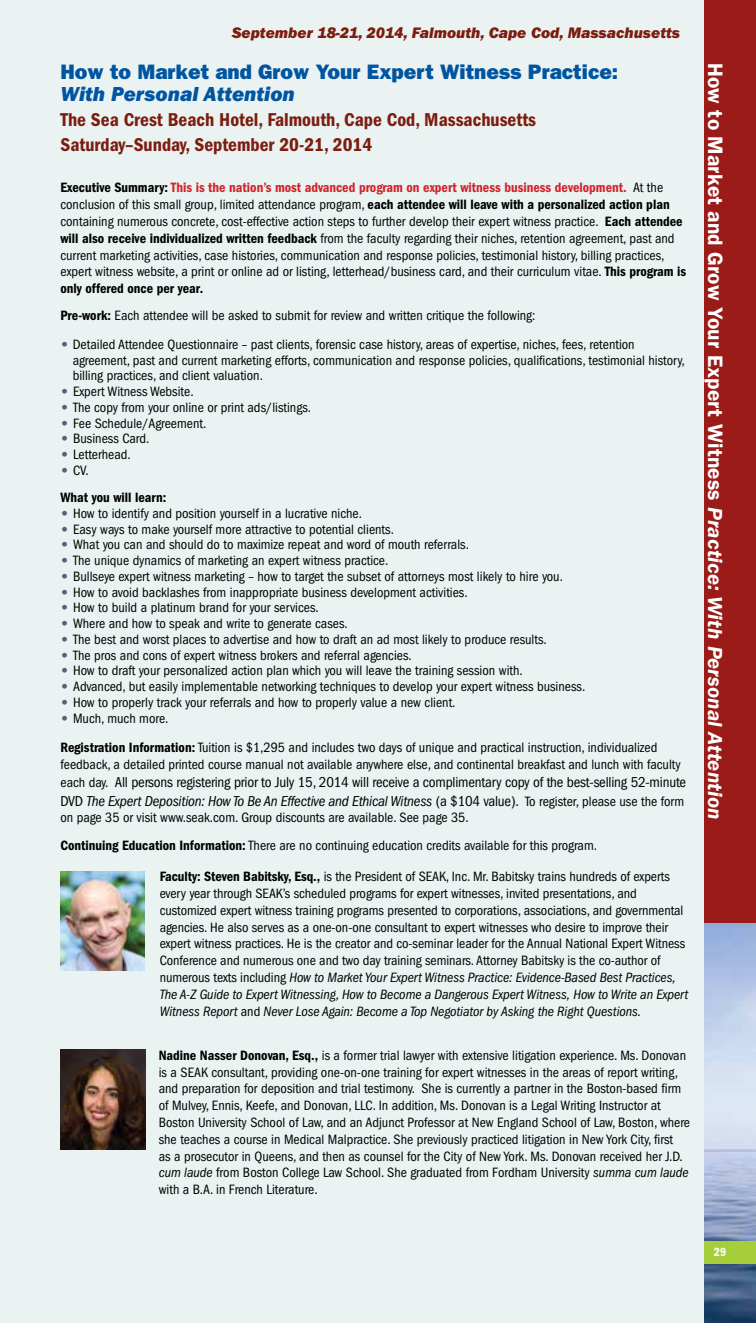
<style>
.page{position:relative;width:756px;height:1323px;background:#eaf2f2}
.page>*{position:absolute;margin:0;border:0;box-sizing:border-box;transform-origin:0 0}
.t1{font:600 21px "Franklin Gothic";letter-spacing:.005em;color:#fff}
.t2{font:800 21px "Franklin Gothic";color:#0055a1}
.t3{font:italic 800 21px "Franklin Gothic";color:#0055a1}
.t4{font:600 condensed 19.25px/24.5px "Franklin Gothic";color:#7c1d0f}
.t5{font:italic 800 15.75px "Franklin Gothic";color:#7c1d0f}
.t6{font:condensed 14.88px/18.4px "Franklin Gothic";letter-spacing:-.01em;color:#000}
.t7{font:condensed 14px/16.8px "Franklin Gothic";color:#000}
.t8{font:600 condensed 14px/27.3px "Franklin Gothic";color:#000}
.t9{font:600 condensed 12.25px "Franklin Gothic";color:#fff}
.s1{font-weight:600}
.s2{font-weight:600;color:#d2232a}
.s3{font-weight:800;font-stretch:normal;color:#55617c}
.s4{font-weight:400}
.s5{font-size:14px}
.s6{font-style:italic}
</style>
<div class="page">
<img style="left:60px;top:872px;width:85px;height:99px">
<img style="left:60px;top:1050px;width:85px;height:100px">
<div style="left:704px;top:0;width:52px;height:1323px;background:#9b1b18"></div>
<img style="left:704px;top:923px;width:52px;height:400px">
<div style="left:704px;top:1241px;width:52px;height:23px;background:#a6ce39"></div>
<p class="t5" style="left:232px;top:23px;width:450px">September 18-21, 2014, Falmouth, Cape Cod, Massachusetts</p>
<h1 class="t2" style="left:60px;top:59px;width:559px">How to Market and Grow Your Expert Witness Practice:</h1>
<h1 class="t3" style="left:60px;top:82px;width:236px">With Personal Attention</h1>
<h2 class="t4" style="left:60px;top:107px;width:477px">The Sea Crest Beach Hotel, Falmouth, Cape Cod, Massachusetts<br>Saturday–Sunday, September 20-21, 2014</h2>
<p class="t7" style="left:60px;top:179px;width:627px"><span class="s1">Executive Summary:</span> <span class="s2">This is the nation’s most advanced program on expert witness business development.</span> At the conclusion of this small group, limited attendance program, <span class="s1">each attendee will leave with a personalized action plan </span>containing numerous concrete, cost-effective action steps to further develop their expert witness practice. <span class="s1">Each attendee will also receive individualized written feedback</span> from the faculty regarding their niches, retention agreement, past and current marketing activities, case histories, communication and response policies, testimonial history, billing practices, expert witness website, a print or online ad or listing, letterhead/business card, and their curriculum vitae. <span class="s1">This program is only offered once per year.</span></p>
<p class="t7" style="left:60px;top:308px;width:477px"><span class="s1">Pre-work:</span> Each attendee will be asked to submit for review and written critique the following:</p>
<p class="t7" style="left:73px;top:336px;width:614px;line-height:15.8px;text-indent:-12px"><span class="s3">•</span> Detailed Attendee Questionnaire – past clients, forensic case history, areas of expertise, niches, fees, retention agreement, past and current marketing efforts, communication and response policies, qualifications, testimonial history, billing practices, and client valuation.</p>
<p class="t7" style="left:60px;top:383px;width:135px"><span class="s3">•</span> Expert Witness Website.</p>
<p class="t7" style="left:60px;top:399px;width:252px"><span class="s3">•</span> The copy from your online or print ads/listings.</p>
<p class="t7" style="left:60px;top:415px;width:148px"><span class="s3">•</span> Fee Schedule/Agreement.</p>
<p class="t7" style="left:60px;top:430px;width:91px"><span class="s3">•</span> Business Card.</p>
<p class="t7" style="left:60px;top:446px;width:72px"><span class="s3">•</span> Letterhead.</p>
<p class="t8" style="left:60px;top:457px;width:107px"><span class="s3">•</span> <span class="s4">CV.<br></span>What you will learn:</p>
<p class="t7" style="left:60px;top:505px;width:303px"><span class="s3">•</span> How to identify and position yourself in a lucrative niche.</p>
<p class="t7" style="left:60px;top:521px;width:335px"><span class="s3">•</span> Easy ways to make yourself more attractive to potential clients.</p>
<p class="t7" style="left:60px;top:536px;width:410px"><span class="s3">•</span> What you can and should do to maximize repeat and word of mouth referrals.</p>
<p class="t7" style="left:60px;top:552px;width:329px"><span class="s3">•</span> The unique dynamics of marketing an expert witness practice.</p>
<p class="t7" style="left:60px;top:568px;width:504px"><span class="s3">•</span> Bullseye expert witness marketing – how to target the subset of attorneys most likely to hire you.</p>
<p class="t7" style="left:60px;top:584px;width:409px"><span class="s3">•</span> How to avoid backlashes from inappropriate business development activities.</p>
<p class="t7" style="left:60px;top:599px;width:260px"><span class="s3">•</span> How to build a platinum brand for your services.</p>
<p class="t7" style="left:60px;top:615px;width:289px"><span class="s3">•</span> Where and how to speak and write to generate cases.</p>
<p class="t7" style="left:60px;top:631px;width:488px"><span class="s3">•</span> The best and worst places to advertise and how to draft an ad most likely to produce results.</p>
<p class="t7" style="left:60px;top:647px;width:353px"><span class="s3">•</span> The pros and cons of expert witness brokers and referral agencies.</p>
<p class="t7" style="left:60px;top:662px;width:464px"><span class="s3">•</span> How to draft your personalized action plan which you will leave the training session with.</p>
<p class="t7" style="left:60px;top:678px;width:526px"><span class="s3">•</span> Advanced, but easily implementable networking techniques to develop your expert witness business.</p>
<p class="t7" style="left:60px;top:694px;width:397px"><span class="s3">•</span> How to properly track your referrals and how to properly value a new client.</p>
<p class="t7" style="left:60px;top:703px;width:598px;line-height:29.4px"><span class="s3">•</span> Much, much more.<br><span class="s1">Registration Information:</span> Tuition is $1,295 and includes two days of unique and practical instruction, individualized</p>
<p class="t7" style="left:60px;top:756px;width:622px">feedback, a detailed printed course manual not available anywhere else, and continental breakfast and lunch with faculty</p>
<p class="t6" style="left:60px;top:773px;width:627px"><span class="s5">each day.</span> All persons registering prior to July 15, 2014 will receive a complimentary copy of the best-selling 52-minute<br>DVD <span class="s6">The Expert Deposition: How To Be An Effective and Ethical Witness</span> (a $104 value). <span class="s5">To register, please use the form</span></p>
<p class="t7" style="left:60px;top:804px;width:538px;line-height:27.3px">on page 35 or visit www.seak.com. Group discounts are available. See page 35.<br><span class="s1">Continuing Education Information:</span> There are no continuing education credits available for this program.</p>
<p class="t7" style="left:160px;top:868px;width:530px"><span class="s1">Faculty: Steven Babitsky, Esq.,</span> is the President of SEAK, Inc. Mr. Babitsky trains hundreds of experts every year through SEAK’s scheduled programs for expert witnesses, invited presentations, and customized expert witness training programs presented to corporations, associations, and governmental agencies. He also serves as a one-on-one consultant to expert witnesses who desire to improve their expert witness practices. He is the creator and co-seminar leader for the Annual National Expert Witness Conference and numerous one and two day training seminars. Attorney Babitsky is the co-author of numerous texts including <span class="s6">How to Market Your Expert Witness Practice: Evidence-Based Best Practices, The A-Z Guide to Expert Witnessing, How to Become a Dangerous Expert Witness, How to Write an Expert Witness Report</span> and <span class="s6">Never Lose Again: Become a Top Negotiator by Asking the Right Questions.</span></p>
<p class="t7" style="left:159px;top:1047px;width:533px"><span class="s1">Nadine Nasser Donovan, Esq.,</span> is a former trial lawyer with extensive litigation experience. Ms. Donovan is a SEAK consultant, providing one-on-one training for expert witnesses in the areas of report writing, and preparation for deposition and trial testimony. She is currently a partner in the Boston-based firm of Mulvey, Ennis, Keefe, and Donovan, LLC. In addition, Ms. Donovan is a Legal Writing Instructor at Boston University School of Law, and an Adjunct Professor at New England School of Law, Boston, where she teaches a course in Medical Malpractice. She previously practiced litigation in New York City, first<br>as a prosecutor in Queens, and then as counsel for the City of New York. Ms. Donovan received her J.D. <span class="s6">cum laude</span> from Boston College Law School. She graduated from Fordham University <span class="s6">summa cum laude </span>with a B.A. in French Literature.</p>
<h1 class="t1" style="left:728px;top:63px;width:758px;rotate:90deg">How to Market and Grow Your Expert Witness <span class="s6">Practice: With Personal Attention</span></h1>
<p class="t9" style="left:714px;top:1245px;width:14px">29</p>
</div>
